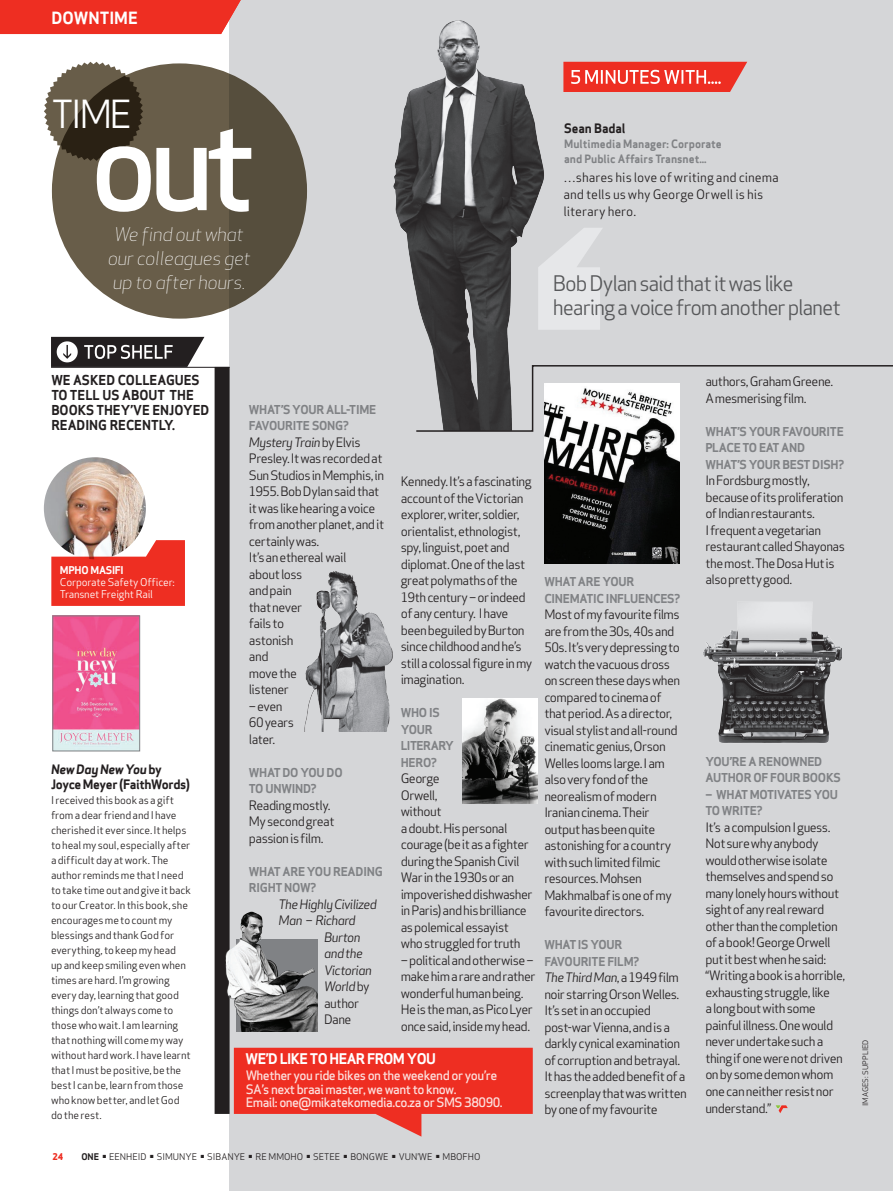
<style>
.page{position:relative;width:893px;height:1191px;background:#fff}
.page>*{position:absolute;margin:0;border:0;box-sizing:border-box;transform-origin:0 0}
.t1{font:124.5px "Apex Sans Medium T";color:#fff}
.t2{font:37.8px "Apex Sans Book T";color:#fff}
.t3{font:21px/24px "Apex Sans";letter-spacing:-.055em;color:#57585a}
.t4{font:18.45px/23.7px "Apex Sans Light Italic T";letter-spacing:-.03em;color:#fff;text-align:center}
.t5{font:16.5px "Apex Sans Bold T";color:#fff}
.t6{font:14.4px "Apex Sans Bold T";letter-spacing:-.04em;color:#fff}
.t7{font:13.35px/15px "Apex Sans Bold T";color:#231f20}
.t8{font:12.75px/16.5px "Apex Sans Book T";letter-spacing:-.04em;color:#231f20}
.t9{font:12.75px/13.5px "Apex Sans Medium T";letter-spacing:-.04em;color:#fff}
.t10{font:12.75px/16.5px "Apex Sans Book Italic T";letter-spacing:-.045em;color:#231f20}
.t11{font:12.75px/17.2px "Apex Sans Book T";color:#231f20}
.t12{font:12.75px "Apex Sans Bold ST";letter-spacing:-.03em;color:#231f20}
.t13{font:12.75px "Apex Sans Bold Italic T";letter-spacing:-.03em;color:#231f20}
.t14{font:12.75px "Apex Sans Bold T";letter-spacing:-.005em;color:#231f20}
.t15{font:12px/16.5px "Apex Sans Bold T";letter-spacing:-.02em;color:#808285}
.t16{font:11.25px/15px "Apex Sans Bold T";color:#808285}
.t17{font:10.5px/15px "Apex Sans Book T";letter-spacing:-.015em;color:#231f20}
.t18{font:10.5px/12px "Apex Sans Book T";letter-spacing:-.02em;color:#fff}
.t19{font:10.5px "Apex Sans Bold T";letter-spacing:-.02em;color:#fff}
.t20{font:9px "Apex Sans Book T";color:#231f20}
.t21{font:9px "Apex Sans Extra Bold T";color:#ee2e22}
.t22{font:7.5px "Apex Sans Book T";color:#231f20}
.s1{font-family:"Apex Sans Bold ST"}
.s2{font-family:"Apex Sans Book T"}
.s3{font-family:"Apex Sans Bold T"}
</style>
<div class="page">
<div style="left:230px;top:0;width:663px;height:1191px;background:#d5d6d8"></div>
<svg style="left:545px;top:228px;width:57px;height:102px"></svg>
<svg style="left:51px;top:337px;width:153px;height:30px;background:#524f50"></svg>
<hr style="left:51px;top:367px;width:179px;height:1px;background:#231f20">
<img style="left:44px;top:457px;width:102px;height:102px;border-radius:51px">
<svg style="left:51px;top:540px;width:134px;height:66px;background:#e94d43"></svg>
<div style="left:215px;top:367px;width:15px;height:747px;background:#231f20"></div>
<svg style="left:563px;top:62px;width:184px;height:30px;background:#ee5046"></svg>
<svg style="left:44px;top:62px;width:83px;height:99px"></svg>
<svg style="left:52px;top:63px;width:255px;height:256px;background:#5e5442"></svg>
<svg style="left:776px;top:1105px;width:12px;height:8px"></svg>
<svg style="left:234px;top:1047px;width:299px;height:89px"></svg>
<img style="left:55px;top:617px;width:83px;height:132px">
<div style="left:53px;top:615px;width:87px;height:136px;border:1px solid #808285"></div>
<img style="left:393px;top:20px;width:152px;height:344px">
<img style="left:225px;top:903px;width:92px;height:128px">
<img style="left:462px;top:698px;width:76px;height:105px">
<img style="left:703px;top:602px;width:139px;height:141px">
<img style="left:229px;top:559px;width:164px;height:172px">
<svg style="left:416px;top:364px;width:477px;height:68px"></svg>
<img style="left:544px;top:384px;width:135px;height:179px">
<div style="left:0;top:0;width:241px;height:34px;background:#ee2e22"></div>
<p class="t5" style="left:51px;top:7px;width:108px">LATEST NEWS</p>
<p class="t5" style="left:51px;top:7px;width:48px">DOWNTIME</p>
<h2 class="t2" style="left:51px;top:90px;width:82px">TIME</h2>
<h1 class="t1" style="left:89px;top:84px;width:168px">out</h1>
<h3 class="t4" style="left:108px;top:222px;width:145px">We find out what our colleagues get up to after hours.</h3>
<p class="t14" style="left:564px;top:119px;width:63px">SEAN BADAL</p>
<p class="t16" style="left:564px;top:136px;width:159px">MULTIMEDIA MANAGER: CORPORATE<br>AND PUBLIC AFFAIRS TRANSNET...</p>
<p class="t11" style="left:563px;top:168px;width:217px">…shares his love of writing and cinema and tells us why George Orwell is his literary hero.</p>
<h3 class="t3" style="left:553px;top:269px;width:290px">Bob Dylan said that it was like hearing a voice from another planet</h3>
<p class="t7" style="left:51px;top:372px;width:160px">WE ASKED COLLEAGUES<br>TO TELL US ABOUT THE<br>BOOKS THEY’VE ENJOYED<br>READING RECENTLY.</p>
<p class="t19" style="left:60px;top:563px;width:65px">MPHO MASIFI</p>
<p class="t18" style="left:60px;top:576px;width:117px">Corporate Safety Officer:<br>Transnet Freight Rail</p>
<p class="t13" style="left:51px;top:760px;width:113px">New Day New You <span class="s1">by</span></p>
<p class="t12" style="left:51px;top:775px;width:141px">Joyce Meyer (FaithWords)</p>
<p class="t17" style="left:51px;top:792px;width:142px">I received this book as a gift from a dear friend and I have cherished it ever since. It helps to heal my soul, especially after a difficult day at work. The author reminds me that I need to take time out and give it back to our Creator. In this book, she encourages me to count my blessings and thank God for everything, to keep my head<br>up and keep smiling even when times are hard. I’m growing every day, learning that good things don’t always come to those who wait. I am learning that nothing will come my way without hard work. I have learnt that I must be positive, be the best I can be, learn from those who know better, and let God do the rest.</p>
<p class="t15" style="left:249px;top:401px;width:129px">WHAT’S YOUR ALL-TIME<br>FAVOURITE SONG?</p>
<p class="t10" style="left:249px;top:433px;width:113px">Mystery Train <span class="s2">by Elvis</span></p>
<p class="t8" style="left:249px;top:450px;width:137px">Presley. It was recorded at<br>Sun Studios in Memphis, in<br>1955. Bob Dylan said that it was like hearing a voice from another planet, and it certainly was.<br>It’s an ethereal wail<br>about loss<br>and pain<br>that never<br>fails to<br>astonish<br>and<br>move the<br>listener</p>
<p class="t8" style="left:249px;top:697px;width:47px">– even<br>60 years later.</p>
<p class="t15" style="left:249px;top:764px;width:95px">WHAT DO YOU DO<br>TO UNWIND?</p>
<p class="t8" style="left:249px;top:796px;width:87px">Reading mostly.<br>My second great passion is film.</p>
<p class="t15" style="left:249px;top:863px;width:135px">WHAT ARE YOU READING<br>RIGHT NOW?</p>
<p class="t10" style="left:279px;top:895px;width:100px">The Highly Civilized<br>Man – Richard</p>
<p class="t10" style="left:324px;top:928px;width:49px">Burton and the<br>Victorian<br>World <span class="s2">by</span></p>
<p class="t8" style="left:324px;top:994px;width:37px">author<br>Dane</p>
<p class="t8" style="left:401px;top:473px;width:133px">Kennedy. It’s a fascinating account of the Victorian explorer, writer, soldier, orientalist, ethnologist, spy, linguist, poet and diplomat. One of the last great polymaths of the<br>19th century – or indeed of any century. I have been beguiled by Burton since childhood and he’s still a colossal figure in my imagination.</p>
<p class="t15" style="left:401px;top:704px;width:55px">WHO IS<br>YOUR<br>LITERARY<br>HERO?</p>
<p class="t8" style="left:401px;top:770px;width:133px">George<br>Orwell,<br>without<br>a doubt. His personal courage (be it as a fighter during the Spanish Civil<br>War in the 1930s or an impoverished dishwasher in Paris) and his brilliance as polemical essayist who struggled for truth</p>
<p class="t8" style="left:401px;top:951px;width:136px">– political and otherwise – make him a rare and rather wonderful human being.<br>He is the man, as Pico Lyer once said, inside my head.</p>
<p class="t6" style="left:246px;top:1049px;width:192px">WE’D LIKE TO HEAR FROM YOU</p>
<p class="t9" style="left:246px;top:1068px;width:259px">Whether you ride bikes on the weekend or you’re<br>SA’s next braai master, we want to know.<br>Email: one@mikatekomedia.co.za or SMS 38090.</p>
<p class="t15" style="left:544px;top:573px;width:138px">WHAT ARE YOUR<br>CINEMATIC INFLUENCES?</p>
<p class="t8" style="left:544px;top:606px;width:138px">Most of my favourite films are from the 30s, 40s and<br>50s. It’s very depressing to watch the vacuous dross on screen these days when compared to cinema of that period. As a director, visual stylist and all-round cinematic genius, Orson<br>Welles looms large. I am also very fond of the neorealism of modern<br>Iranian cinema. Their output has been quite astonishing for a country with such limited filmic resources. Mohsen<br>Makhmalbaf is one of my favourite directors.</p>
<p class="t15" style="left:544px;top:936px;width:97px">WHAT IS YOUR<br>FAVOURITE FILM?</p>
<p class="t10" style="left:544px;top:969px;width:136px">The Third Man<span class="s2">, a 1949 film</span></p>
<p class="t8" style="left:544px;top:985px;width:144px">noir starring Orson Welles.<br>It’s set in an occupied post-war Vienna, and is a darkly cynical examination of corruption and betrayal.<br>It has the added benefit of a screenplay that was written by one of my favourite</p>
<p class="t21" style="left:53px;top:1150px;width:12px">24</p>
<p class="t20" style="left:81px;top:1150px;width:40px"><span class="s3">ONE</span> ■ Eenhei</p>
<p class="t20" style="left:141px;top:1150px;width:79px">d ■ Simunye ■ Siban</p>
<p class="t20" style="left:234px;top:1150px;width:43px">ye ■ Re mmoho</p>
<p class="t20" style="left:307px;top:1150px;width:19px">■ Setee</p>
<p class="t20" style="left:344px;top:1150px;width:20px">■ Bongwe</p>
<p class="t20" style="left:392px;top:1150px;width:65px">■ Vun’we ■ Mbofho</p>
<p class="t8" style="left:705px;top:373px;width:130px">authors, Graham Greene.<br>A mesmerising film.</p>
<p class="t15" style="left:705px;top:423px;width:141px">WHAT’S YOUR FAVOURITE<br>PLACE TO EAT AND<br>WHAT’S YOUR BEST DISH?</p>
<p class="t8" style="left:705px;top:472px;width:141px">In Fordsburg mostly, because of its proliferation of Indian restaurants.<br>I frequent a vegetarian restaurant called Shayonas the most. The Dosa Hut is also pretty good.</p>
<p class="t15" style="left:705px;top:753px;width:9px">YOU</p>
<p class="t15" style="left:729px;top:753px;width:38px">’REARENO</p>
<p class="t15" style="left:789px;top:753px;width:19px">WNED</p>
<p class="t15" style="left:705px;top:769px;width:9px">AUTHOR</p>
<p class="t15" style="left:753px;top:769px;width:26px">OF FOUR</p>
<p class="t15" style="left:802px;top:769px;width:9px">BOOKS</p>
<p class="t15" style="left:705px;top:786px;width:29px">– WHAT</p>
<p class="t15" style="left:750px;top:786px;width:8px">MOTIVATES</p>
<p class="t15" style="left:814px;top:786px;width:9px">YOU</p>
<p class="t15" style="left:705px;top:802px;width:34px">TO WRITE</p>
<p class="t15" style="left:757px;top:802px;width:7px">?</p>
<p class="t8" style="left:705px;top:819px;width:141px">It’s a compulsion I guess.<br>Not sure why anybody would otherwise isolate themselves and spend so many lonely hours without sight of any real reward other than the completion of a book! George Orwell put it best when he said: “Writing a book is a horrible, exhausting struggle, like<br>a long bout with some painful illness. One would never undertake such a thing if one were not driven on by some demon whom one can neither resist nor understand.”</p>
<p class="t22" style="left:860px;top:1105px;width:68px;rotate:-90deg">IMAGES: supplied</p>
</div>
